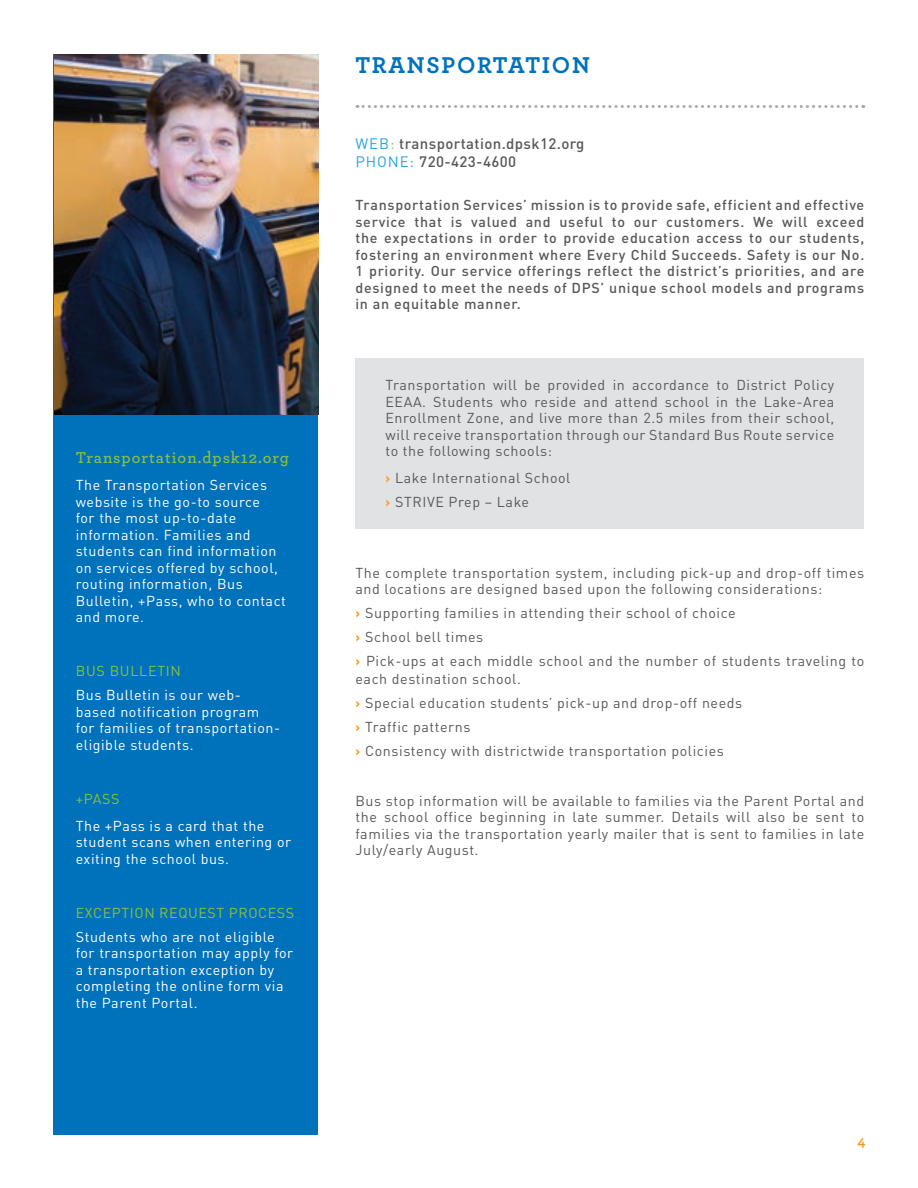
<style>
.page{position:relative;width:918px;height:1188px;background:#fff}
.page>*{position:absolute;margin:0;border:0;box-sizing:border-box;transform-origin:0 0}
.t1{font:700 24px "Archer Pro";letter-spacing:.07em;color:#0072bc}
.t2{font:600 16.5px "Archer Pro";letter-spacing:.06em;color:#8ac03f}
.t3{font:500 15px/18px "DIN Pro";letter-spacing:.025em;color:#57585a}
.t4{font:700 15px "Archer Pro";color:#f89d23}
.t5{font:14.25px/16.5px "DIN Pro";letter-spacing:.04em;color:#57585a}
.t6{font:14.25px/16.5px "DIN Pro";letter-spacing:.04em;color:#fff}
.t7{font:500 14.25px/16.5px "DIN Pro";letter-spacing:.05em;color:#57585a;text-align:justify}
.t8{font:14.25px "DIN Pro";letter-spacing:.04em;color:#8ac03f}
.s1{font-weight:400;color:#26a5de}
.s2{font-weight:400;color:#8ac03f}
.s3{font-weight:700;color:#f89d23}
</style>
<div class="page">
<div style="left:356px;top:358px;width:508px;height:171px;background:#e1e2e4"></div>
<div style="left:53px;top:54px;width:265px;height:1081px;background:#0072bc"></div>
<svg style="left:357px;top:105px;width:507px;height:3px"></svg>
<img style="left:54px;top:54px;width:265px;height:361px">
<p class="t2" style="left:76px;top:445px;width:215px">Transportation.dpsk12.org</p>
<p class="t6" style="left:76px;top:476px;width:212px">The Transportation Services website is the go-to source<br>for the most up-to-date information. Families and students can find information on services offered by school, routing information, Bus<br>Bulletin, +Pass, who to contact and more.</p>
<p class="t8" style="left:76px;top:661px;width:107px">BUS BULLETIN</p>
<p class="t6" style="left:76px;top:686px;width:206px">Bus Bulletin is our web&shy;based notification program for families of transportation&shy;eligible students.</p>
<p class="t8" style="left:76px;top:789px;width:45px">+PASS</p>
<p class="t6" style="left:76px;top:817px;width:217px">The +Pass is a card that the student scans when entering or exiting the school bus.</p>
<p class="t8" style="left:76px;top:903px;width:220px">EXCEPTION REQUEST PROCESS</p>
<p class="t6" style="left:76px;top:928px;width:219px">Students who are not eligible for transportation may apply for a transportation exception by completing the online form via the Parent Portal.</p>
<h1 class="t1" style="left:356px;top:46px;width:236px">TRANSPORTATION</h1>
<p class="t3" style="left:356px;top:134px;width:230px"><span class="s1">WEB</span><span class="s2">:</span> transportation.dpsk12.org<br><span class="s1">PHONE:</span> 720-423-4600</p>
<p class="t7" style="left:356px;top:196px;width:510px">Transportation Services’ mission is to provide safe, efficient and effective service that is valued and useful to our customers. We will exceed the expectations in order to provide education access to our students, fostering an environment where Every Child Succeeds. Safety is our No.<br>1 priority. Our service offerings reflect the district’s priorities, and are designed to meet the needs of DPS’ unique school models and programs in an equitable manner.</p>
<p class="t5" style="left:385px;top:376px;width:450px;text-align:justify">Transportation will be provided in accordance to District Policy EEAA. Students who reside and attend school in the Lake-Area Enrollment Zone, and live more than 2.5 miles from their school, will receive transportation through our Standard Bus Route service to the following schools:</p>
<p class="t5" style="left:385px;top:466px;width:187px;line-height:24px"><span class="s3">›</span> Lake International School <span class="s3">›</span> STRIVE Prep – Lake</p>
<p class="t5" style="left:356px;top:564px;width:510px">The complete transportation system, including pick-up and drop-off times and locations are designed based upon the following considerations:</p>
<p class="t5" style="left:356px;top:601px;width:510px;line-height:24px"><span class="s3">›</span> Supporting families in attending their school of choice<br><span class="s3">›</span> School bell times<br><span class="s3">›</span> Pick-ups at each middle school and the number of students traveling to</p>
<p class="t5" style="left:356px;top:667px;width:388px;line-height:24px">each destination school.<br><span class="s3">›</span> Special education students’ pick-up and drop-off needs <span class="s3">›</span> Traffic patterns<br><span class="s3">›</span> Consistency with districtwide transportation policies</p>
<p class="t5" style="left:356px;top:792px;width:510px;text-align:justify">Bus stop information will be available to families via the Parent Portal and the school office beginning in late summer. Details will also be sent to families via the transportation yearly mailer that is sent to families in late July/early August.</p>
<p class="t4" style="left:857px;top:1129px;width:10px">4</p>
</div>
